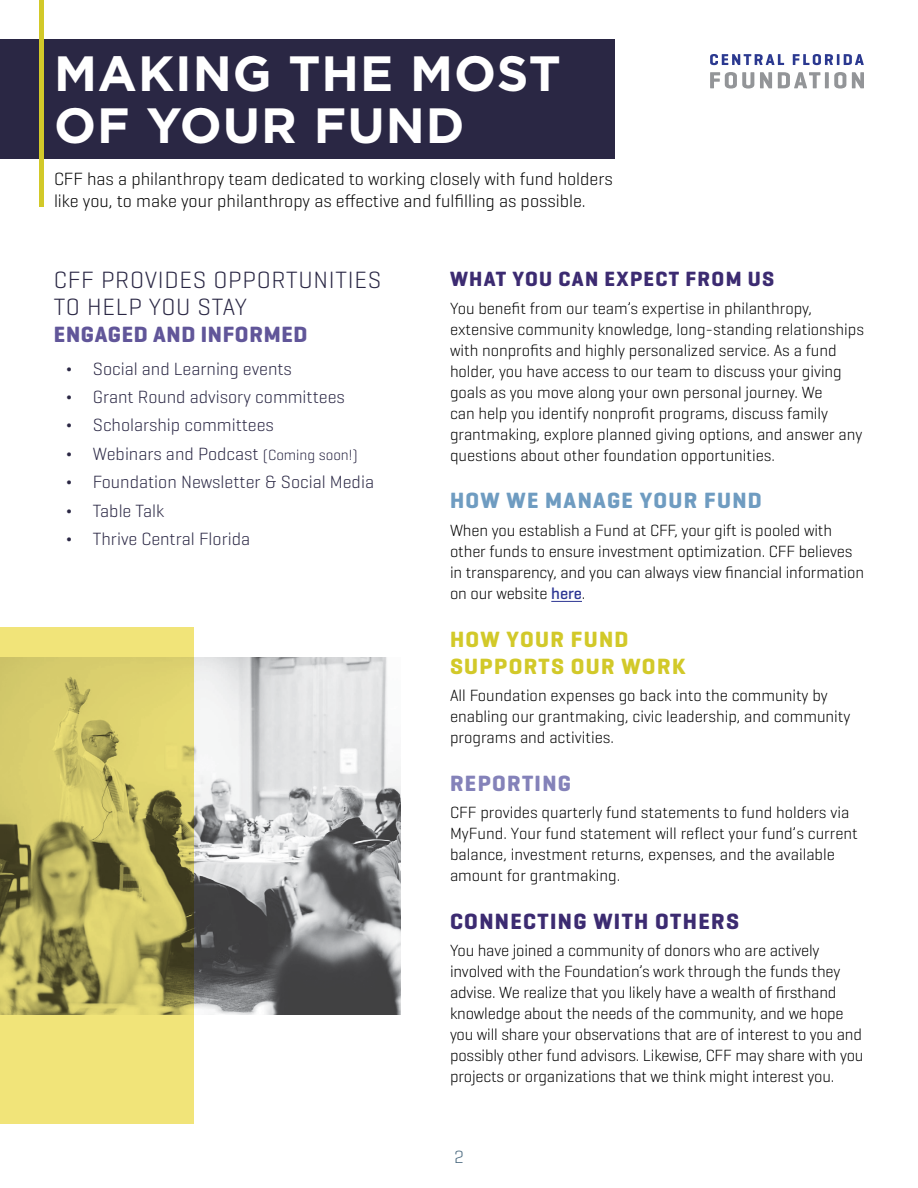
<style>
.page{position:relative;width:918px;height:1188px;background:#fff}
.page>*{position:absolute;margin:0;border:0;box-sizing:border-box;transform-origin:0 0}
.t1{font:700 49.5px/52.5px "Gotham";letter-spacing:.02em;color:#fff}
.t2{font:300 24px/27px "Geogrotesque";letter-spacing:.03em;color:#2a2744}
.t3{font:700 22.5px/27px "Geogrotesque";letter-spacing:.06em;color:#d2c929}
.t4{font:700 22.5px "Geogrotesque";letter-spacing:.06em;color:#3c2b71}
.t5{font:700 22.5px "Geogrotesque";letter-spacing:.06em;color:#6f9cc1}
.t6{font:700 22.5px "Geogrotesque";letter-spacing:.03em;color:#615699}
.t7{font:700 22.5px "Geogrotesque";letter-spacing:.06em;color:#8482b9}
.t8{font:700 21px "Geogrotesque";letter-spacing:.06em;color:#3c2b71}
.t9{font:300 18px/28.3px "Geogrotesque";color:#2a2744}
.t10{font:300 18px/21.6px "Geogrotesque";color:#000}
.t11{font:300 18px "Geogrotesque";color:#4a697f}
.t12{font:300 16.5px/21px "Geogrotesque";color:#000}
.s1{font-size:15px}
.s2{font-weight:500;color:#2b3492}
</style>
<div class="page">
<svg style="left:710px;top:54px;width:74px;height:11px"></svg>
<svg style="left:793px;top:54px;width:71px;height:11px"></svg>
<svg style="left:710px;top:72px;width:44px;height:17px"></svg>
<svg style="left:760px;top:72px;width:12px;height:16px"></svg>
<svg style="left:778px;top:72px;width:42px;height:16px"></svg>
<svg style="left:825px;top:72px;width:4px;height:16px"></svg>
<svg style="left:834px;top:72px;width:12px;height:17px"></svg>
<svg style="left:852px;top:72px;width:12px;height:16px"></svg>
<hr style="left:551px;top:601px;width:31px;height:1px;background:#2b3492">
<img style="left:194px;top:658px;width:206px;height:357px">
<svg style="left:0;top:628px;width:194px;height:496px"></svg>
<div style="left:0;top:39px;width:615px;height:120px;background:#2a2744"></div>
<hr style="left:39px;top:0;width:4px;height:207px;background:#d2c929">
<h1 class="t1" style="left:54px;top:47px;width:508px">MAKING THE MOST<br>OF YOUR FUND</h1>
<p class="t10" style="left:54px;top:167px;width:560px">CFF has a philanthropy team dedicated to working closely with fund holders like you, to make your philanthropy as effective and fulfilling as possible.</p>
<h2 class="t2" style="left:54px;top:266px;width:329px">CFF PROVIDES OPPORTUNITIES<br>TO HELP YOU STAY</h2>
<h3 class="t6" style="left:54px;top:321px;width:255px">ENGAGED AND INFORMED</h3>
<p class="t9" style="left:66px;top:354px;width:310px">¬ Social and Learning events<br>¬ Grant Round advisory committees<br>¬ Scholarship committees<br>¬ Webinars and Podcast <span class="s1">(Coming soon!)<br></span>¬ Foundation Newsletter &amp; Social Media ¬ Table Talk<br>¬ Thrive Central Florida</p>
<p class="t8" style="left:450px;top:266px;width:326px">WHAT YOU CAN EXPECT FROM US</p>
<p class="t12" style="left:450px;top:297px;width:416px">You benefit from our team’s expertise in philanthropy, extensive community knowledge, long-standing relationships with nonprofits and highly personalized service. As a fund holder, you have access to our team to discuss your giving goals as you move along your own personal journey. We<br>can help you identify nonprofit programs, discuss family grantmaking, explore planned giving options, and answer any questions about other foundation opportunities.</p>
<h3 class="t5" style="left:450px;top:487px;width:313px">HOW WE MANAGE YOUR FUND</h3>
<p class="t12" style="left:450px;top:519px;width:416px">When you establish a Fund at CFF, your gift is pooled with other funds to ensure investment optimization. CFF believes in transparency, and you can always view financial information on our website <span class="s2">here</span>.</p>
<h3 class="t3" style="left:450px;top:625px;width:237px">HOW YOUR FUND<br>SUPPORTS OUR WORK</h3>
<p class="t12" style="left:450px;top:685px;width:402px">All Foundation expenses go back into the community by enabling our grantmaking, civic leadership, and community programs and activities.</p>
<h3 class="t7" style="left:450px;top:769px;width:123px">REPORTING</h3>
<p class="t12" style="left:450px;top:802px;width:409px">CFF provides quarterly fund statements to fund holders via MyFund. Your fund statement will reflect your fund’s current balance, investment returns, expenses, and the available amount for grantmaking.</p>
<h3 class="t4" style="left:450px;top:907px;width:290px">CONNECTING WITH OTHERS</h3>
<p class="t12" style="left:450px;top:940px;width:415px">You have joined a community of donors who are actively involved with the Foundation’s work through the funds they advise. We realize that you likely have a wealth of firsthand knowledge about the needs of the community, and we hope you will share your observations that are of interest to you and possibly other fund advisors. Likewise, CFF may share with you projects or organizations that we think might interest you.</p>
<p class="t11" style="left:454px;top:1145px;width:11px">2</p>
</div>
